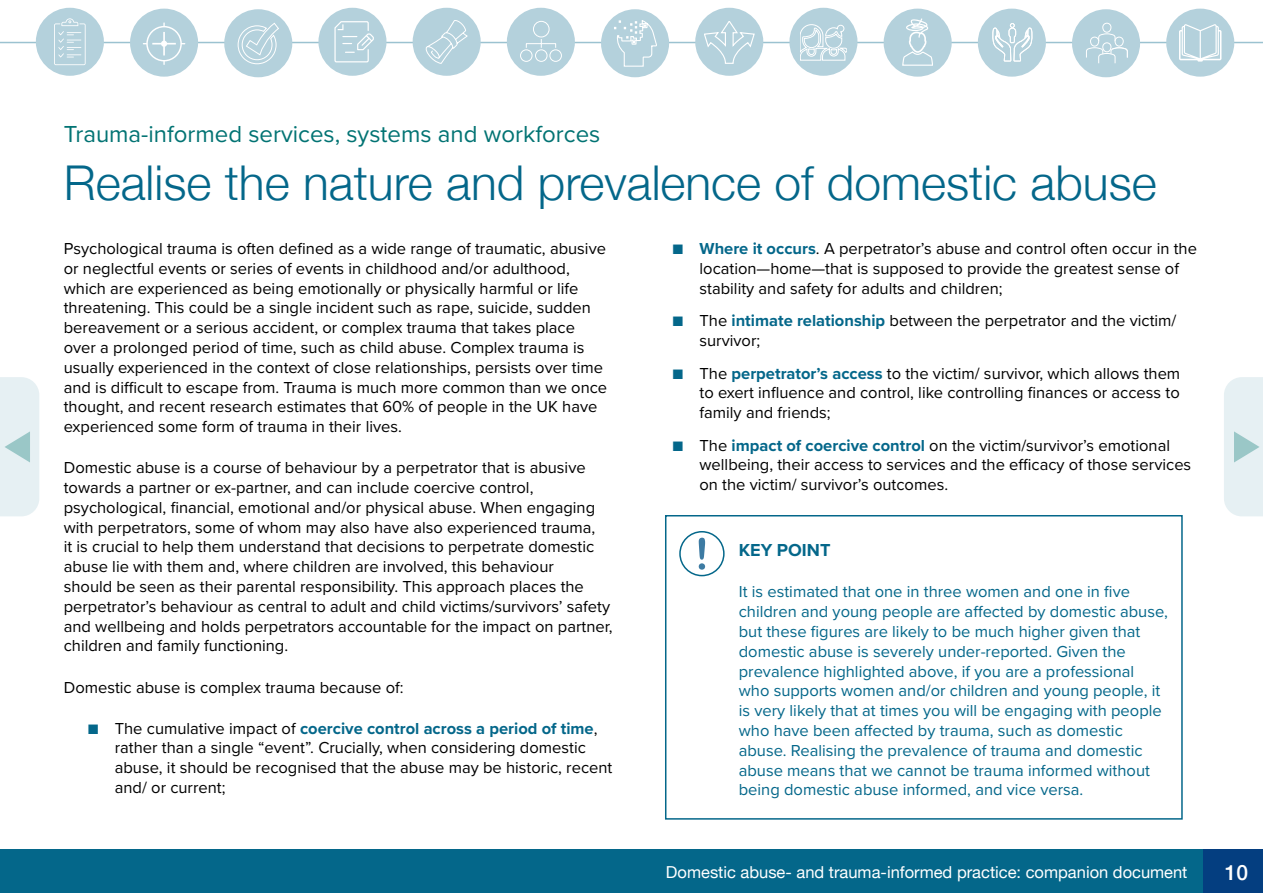
<style>
.page{position:relative;width:1263px;height:893px;background:#fff}
.page>*{position:absolute;margin:0;border:0;box-sizing:border-box;transform-origin:0 0}
.t1{font:300 48px "Helvetica Neue";color:#04678a}
.subtitle{font:24px "Proxima Nova";color:#027373}
.t2{font:500 21px "Helvetica Neue";color:#fff}
.box_heading{font:700 18px "Proxima Nova";color:#04678a}
.body_text{font:16.5px/19.8px "Proxima Nova";color:#000}
.bullets{font:16.5px/19.8px "Proxima Nova";color:#000}
.box_text{font:16.5px/19.8px "Proxima Nova";color:#04678a}
.t3{font:16.5px "Helvetica Neue";color:#fff}
.s1{color:#04678a}
.s2{font-weight:700;color:#04678a}
</style>
<div class="page">
<div style="left:0;top:849px;width:1203px;height:44px;background:#04678a"></div>
<div style="left:1203px;top:849px;width:60px;height:44px;background:#043e80"></div>
<hr style="left:0;top:42px;width:1263px;height:1px;background:#9bc2d0">
<div style="left:665px;top:515px;width:518px;height:305px;border:2px solid #04678a"></div>
<svg style="left:699px;top:538px;width:6px;height:32px"></svg>
<div style="left:679px;top:531px;width:46px;height:45px;border:2px solid #04678a;border-radius:50%"></div>
<svg style="left:1224px;top:377px;width:39px;height:139px;background:#e1edf0"></svg>
<svg style="left:0;top:377px;width:39px;height:139px;background:#e1edf0"></svg>
<div style="left:130px;top:9px;width:68px;height:68px;background:#b4d1dc;border-radius:50%"></div>
<svg style="left:143px;top:22px;width:42px;height:43px"></svg>
<div style="left:224px;top:9px;width:68px;height:68px;background:#b4d1dc;border-radius:50%"></div>
<svg style="left:237px;top:22px;width:42px;height:43px"></svg>
<div style="left:318px;top:8px;width:68px;height:68px;background:#b4d1dc;border-radius:50%"></div>
<svg style="left:334px;top:21px;width:40px;height:42px"></svg>
<div style="left:413px;top:8px;width:68px;height:68px;background:#b4d1dc;border-radius:50%"></div>
<svg style="left:425px;top:20px;width:43px;height:44px"></svg>
<div style="left:507px;top:8px;width:68px;height:68px;background:#b4d1dc;border-radius:50%"></div>
<div style="left:533px;top:21px;width:17px;height:16px;border:1px solid #fff;border-radius:50%"></div>
<div style="left:535px;top:49px;width:12px;height:13px;border:1px solid #fff;border-radius:50%"></div>
<div style="left:549px;top:49px;width:13px;height:13px;border:1px solid #fff;border-radius:50%"></div>
<svg style="left:525px;top:39px;width:17px;height:9px"></svg>
<div style="left:541px;top:43px;width:15px;height:5px;border:1px solid #fff"></div>
<div style="left:520px;top:49px;width:12px;height:13px;border:1px solid #fff;border-radius:50%"></div>
<div style="left:601px;top:9px;width:68px;height:68px;background:#b4d1dc;border-radius:50%"></div>
<svg style="left:614px;top:20px;width:42px;height:46px"></svg>
<div style="left:695px;top:8px;width:68px;height:68px;background:#b4d1dc;border-radius:50%"></div>
<svg style="left:704px;top:21px;width:50px;height:42px"></svg>
<div style="left:789px;top:8px;width:68px;height:68px;background:#b4d1dc;border-radius:50%"></div>
<svg style="left:800px;top:25px;width:47px;height:35px"></svg>
<div style="left:884px;top:9px;width:68px;height:68px;background:#b4d1dc;border-radius:50%"></div>
<svg style="left:903px;top:18px;width:29px;height:47px"></svg>
<div style="left:978px;top:9px;width:68px;height:68px;background:#b4d1dc;border-radius:50%"></div>
<svg style="left:992px;top:23px;width:41px;height:39px"></svg>
<div style="left:1072px;top:9px;width:68px;height:68px;background:#b4d1dc;border-radius:50%"></div>
<div style="left:1102px;top:23px;width:9px;height:10px;border:1px solid #fff;border-radius:50%"></div>
<svg style="left:1086px;top:33px;width:42px;height:31px"></svg>
<div style="left:1102px;top:42px;width:9px;height:10px;border:1px solid #fff;border-radius:50%"></div>
<div style="left:1166px;top:9px;width:68px;height:68px;background:#b4d1dc;border-radius:50%"></div>
<svg style="left:1179px;top:24px;width:42px;height:38px"></svg>
<div style="left:36px;top:8px;width:68px;height:68px;background:#b4d1dc;border-radius:50%"></div>
<svg style="left:54px;top:18px;width:32px;height:47px"></svg>
<h2 class="subtitle" style="left:64px;top:116px;width:538px">Trauma-informed services, systems and workforces</h2>
<h2 class="t1" style="left:64px;top:144px;width:1094px">Realise the nature and prevalence of domestic abuse</h2>
<p class="body_text" style="left:64px;top:238px;width:545px">Psychological trauma is often defined as a wide range of traumatic, abusive or neglectful events or series of events in childhood and/or adulthood, which are experienced as being emotionally or physically harmful or life threatening. This could be a single incident such as rape, suicide, sudden bereavement or a serious accident, or complex trauma that takes place over a prolonged period of time, such as child abuse. Complex trauma is usually experienced in the context of close relationships, persists over time and is difficult to escape from. Trauma is much more common than we once thought, and recent research estimates that 60% of people in the UK have experienced some form of trauma in their lives.</p>
<p class="body_text" style="left:64px;top:457px;width:550px">Domestic abuse is a course of behaviour by a perpetrator that is abusive towards a partner or ex-partner, and can include coercive control, psychological, financial, emotional and/or physical abuse. When engaging with perpetrators, some of whom may also have also experienced trauma,<br>it is crucial to help them understand that decisions to perpetrate domestic abuse lie with them and, where children are involved, this behaviour<br>should be seen as their parental responsibility. This approach places the perpetrator’s behaviour as central to adult and child victims/survivors’ safety and wellbeing and holds perpetrators accountable for the impact on partner, children and family functioning.</p>
<p class="body_text" style="left:64px;top:676px;width:341px">Domestic abuse is complex trauma because of:</p>
<p class="bullets" style="left:115px;top:717px;width:499px;text-indent:-27px"><span class="s1">■</span> The cumulative impact of <span class="s2">coercive control across a period of time</span>, rather than a single “event”. Crucially, when considering domestic abuse, it should be recognised that the abuse may be historic, recent and/ or current;</p>
<p class="bullets" style="left:699px;top:238px;width:499px;text-indent:-27px"><span class="s1">■</span> <span class="s2">Where it occurs</span>. A perpetrator’s abuse and control often occur in the location—home—that is supposed to provide the greatest sense of stability and safety for adults and children;</p>
<p class="bullets" style="left:699px;top:310px;width:478px;text-indent:-27px"><span class="s1">■</span> The <span class="s2">intimate relationship</span> between the perpetrator and the victim/ survivor;</p>
<p class="bullets" style="left:699px;top:362px;width:482px;text-align:justify;text-indent:-27px"><span class="s1">■</span> The <span class="s2">perpetrator’s access</span> to the victim/ survivor, which allows them to exert influence and control, like controlling finances or access to family and friends;</p>
<p class="bullets" style="left:699px;top:435px;width:493px;text-indent:-27px"><span class="s1">■</span> The <span class="s2">impact of coercive control</span> on the victim/survivor’s emotional wellbeing, their access to services and the efficacy of those services on the victim/ survivor’s outcomes.</p>
<h3 class="box_heading" style="left:739px;top:537px;width:93px">KEY POINT</h3>
<p class="box_text" style="left:739px;top:581px;width:431px">It is estimated that one in three women and one in five children and young people are affected by domestic abuse, but these figures are likely to be much higher given that domestic abuse is severely under-reported. Given the prevalence highlighted above, if you are a professional who supports women and/or children and young people, it is very likely that at times you will be engaging with people who have been affected by trauma, such as domestic abuse. Realising the prevalence of trauma and domestic abuse means that we cannot be trauma informed without being domestic abuse informed, and vice versa.</p>
<p class="t3" style="left:666px;top:860px;width:523px">Domestic abuse- and trauma-informed practice: companion document</p>
<p class="t2" style="left:1225px;top:856px;width:25px">10</p>
</div>
